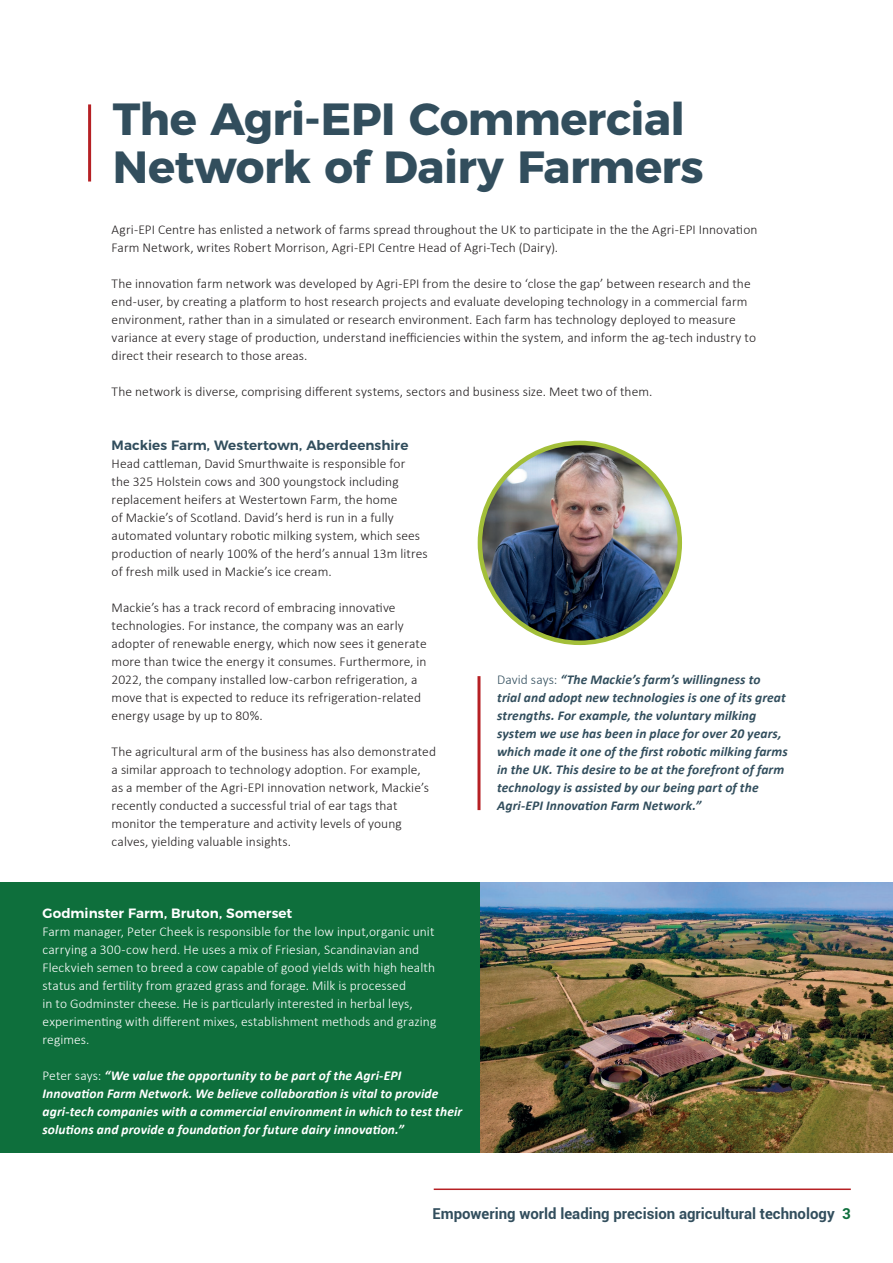
<style>
.page{position:relative;width:893px;height:1263px;background:#fff}
.page>*{position:absolute;margin:0;border:0;box-sizing:border-box;transform-origin:0 0}
.t1{font:700 45px/48px "Montserrat";letter-spacing:-.01em;color:#324e5d}
.t2{font:700 15px "Roboto";color:#324e5d}
.t3{font:300 13.5px/18px "Calibri";letter-spacing:.005em;color:#231f20}
.t4{font:300 13.5px/18px "Calibri";letter-spacing:.005em;color:#fff}
.t5{font:italic 700 13.5px/18px "Calibri";letter-spacing:.01em;color:#324e5d}
.t6{font:italic 700 13.5px/18px "Calibri";letter-spacing:.01em;color:#fff}
.t7{font:600 13.5px "Montserrat";letter-spacing:.005em;color:#324e5d}
.t8{font:600 13.5px "Montserrat";letter-spacing:.005em;color:#fff}
.s1{font-weight:300;font-style:normal}
.s2{color:#0e6f3c}
</style>
<div class="page">
<hr style="left:434px;top:1188px;width:417px;height:2px;background:#b62024">
<div style="left:0;top:882px;width:893px;height:270px;background:#0e6f3c"></div>
<img style="left:480px;top:882px;width:413px;height:270px">
<img style="left:480px;top:443px;width:200px;height:200px;border-radius:100px">
<div style="left:478px;top:441px;width:204px;height:204px;border:4px solid #a3bf39;border-radius:50%"></div>
<hr style="left:88px;top:104px;width:3px;height:78px;background:#b62024">
<hr style="left:477px;top:676px;width:3px;height:134px;background:#b62024">
<p class="t1" style="left:113px;top:91px;width:592px">The Agri-EPI Commercial<br>Network of Dairy Farmers</p>
<p class="t3" style="left:112px;top:220px;width:647px">Agri-EPI Centre has enlisted a network of farms spread throughout the UK to participate in the the Agri-EPI Innovation<br>Farm Network, writes Robert Morrison, Agri-EPI Centre Head of Agri-Tech (Dairy).</p>
<p class="t3" style="left:112px;top:274px;width:646px">The innovation farm network was developed by Agri-EPI from the desire to ‘close the gap’ between research and the end-user, by creating a platform to host research projects and evaluate developing technology in a commercial farm environment, rather than in a simulated or research environment. Each farm has technology deployed to measure variance at every stage of production, understand inefficiencies within the system, and inform the ag-tech industry to direct their research to those areas.</p>
<p class="t3" style="left:112px;top:382px;width:542px">The network is diverse, comprising different systems, sectors and business size. Meet two of them.</p>
<p class="t7" style="left:112px;top:434px;width:298px">Mackies Farm, Westertown, Aberdeenshire</p>
<p class="t3" style="left:112px;top:454px;width:318px">Head cattleman, David Smurthwaite is responsible for<br>the 325 Holstein cows and 300 youngstock including replacement heifers at Westertown Farm, the home<br>of Mackie’s of Scotland. David’s herd is run in a fully automated voluntary robotic milking system, which sees production of nearly 100% of the herd’s annual 13m litres of fresh milk used in Mackie’s ice cream.</p>
<p class="t3" style="left:112px;top:598px;width:317px">Mackie’s has a track record of embracing innovative technologies. For instance, the company was an early adopter of renewable energy, which now sees it generate more than twice the energy it consumes. Furthermore, in 2022, the company installed low-carbon refrigeration, a move that is expected to reduce its refrigeration-related energy usage by up to 80%.</p>
<p class="t3" style="left:112px;top:742px;width:326px">The agricultural arm of the business has also demonstrated a similar approach to technology adoption. For example,<br>as a member of the Agri-EPI innovation network, Mackie’s recently conducted a successful trial of ear tags that monitor the temperature and activity levels of young calves, yielding valuable insights.</p>
<p class="t8" style="left:43px;top:902px;width:251px">Godminster Farm, Bruton, Somerset</p>
<p class="t4" style="left:43px;top:922px;width:395px">Farm manager, Peter Cheek is responsible for the low input,organic unit carrying a 300-cow herd. He uses a mix of Friesian, Scandinavian and Fleckvieh semen to breed a cow capable of good yields with high health status and fertility from grazed grass and forage. Milk is processed<br>in to Godminster cheese. He is particularly interested in herbal leys, experimenting with different mixes, establishment methods and grazing regimes.</p>
<p class="t6" style="left:43px;top:1067px;width:421px"><span class="s1">Peter says:</span> “We value the opportunity to be part of the Agri-EPI Innovation Farm Network. We believe collaboration is vital to provide agri-tech companies with a commercial environment in which to test their solutions and provide a foundation for future dairy innovation.”</p>
<p class="t5" style="left:497px;top:671px;width:292px"><span class="s1">David says:</span> “The Mackie’s farm’s willingness to<br>trial and adopt new technologies is one of its great strengths. For example, the voluntary milking system we use has been in place for over 20 years, which made it one of the first robotic milking farms in the UK. This desire to be at the forefront of farm technology is assisted by our being part of the Agri-EPI Innovation Farm Network.”</p>
<p class="t2" style="left:432px;top:1203px;width:420px">Empowering world leading precision agricultural technology <span class="s2">3</span></p>
</div>
